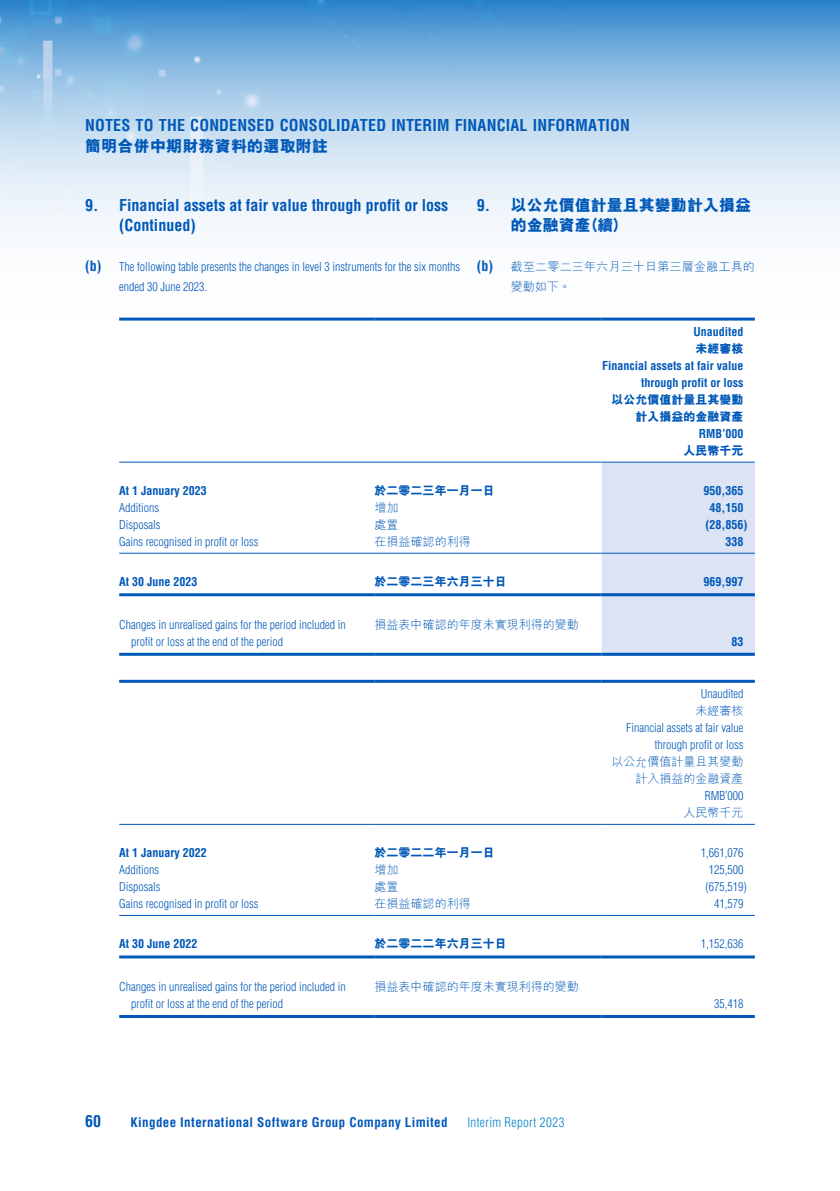
<style>
.page{position:relative;width:840px;height:1191px;background:#fff}
.page>*{position:absolute;margin:0;border:0;box-sizing:border-box;transform-origin:0 0}
.t1{font:700 condensed 16px/20px "Helvetica LT Std";letter-spacing:.01em;color:#0058b8}
.t2{font:800 16px/20px "M Hei HK";color:#0058b8}
.t3{font:700 condensed 13px "Helvetica LT Std";letter-spacing:.03em;color:#0058b8}
.t4{font:300 condensed 13px "Helvetica LT Std";letter-spacing:.03em;color:#007dca}
.t5{font:300 condensed 12px/17px "Helvetica LT Std";color:#0058b8}
.t6{font:700 condensed 12px/17px "Helvetica LT Std";color:#0058b8;text-align:right}
.t7{font:300 12px/20px "M Hei HK";color:#0058b8}
.t8{font:800 12px/17px "M Hei HK";color:#0058b8;text-align:right}
.s1{font-weight:700;font-size:14px}
.s2{font-family:"Helvetica LT Std";font-weight:700;font-stretch:condensed}
.s3{font-family:"Helvetica LT Std";font-weight:700;font-stretch:condensed;font-size:14px}
</style>
<div class="page">
<img style="left:0;top:0;width:839px;height:321px">
<div style="left:601px;top:462px;width:153px;height:191px;background:#dbe3f5"></div>
<hr style="left:119px;top:317px;width:255px;height:3px;background:#0058b8">
<hr style="left:374px;top:317px;width:227px;height:3px;background:#0058b8">
<hr style="left:601px;top:317px;width:153px;height:3px;background:#0058b8">
<hr style="left:119px;top:461px;width:255px;height:1px;background:#0058b8">
<hr style="left:374px;top:461px;width:227px;height:1px;background:#0058b8">
<hr style="left:601px;top:461px;width:153px;height:1px;background:#0058b8">
<hr style="left:119px;top:553px;width:255px;height:1px;background:#0058b8">
<hr style="left:374px;top:553px;width:227px;height:1px;background:#0058b8">
<hr style="left:601px;top:553px;width:153px;height:1px;background:#0058b8">
<hr style="left:119px;top:593px;width:255px;height:3px;background:#0058b8">
<hr style="left:374px;top:593px;width:227px;height:3px;background:#0058b8">
<hr style="left:601px;top:593px;width:153px;height:3px;background:#0058b8">
<hr style="left:119px;top:653px;width:255px;height:3px;background:#0058b8">
<hr style="left:374px;top:653px;width:227px;height:3px;background:#0058b8">
<hr style="left:601px;top:653px;width:153px;height:3px;background:#0058b8">
<hr style="left:119px;top:680px;width:255px;height:3px;background:#0058b8">
<hr style="left:374px;top:680px;width:227px;height:3px;background:#0058b8">
<hr style="left:601px;top:680px;width:153px;height:3px;background:#0058b8">
<hr style="left:119px;top:824px;width:255px;height:1px;background:#0058b8">
<hr style="left:374px;top:824px;width:227px;height:1px;background:#0058b8">
<hr style="left:601px;top:824px;width:153px;height:1px;background:#0058b8">
<hr style="left:119px;top:915px;width:255px;height:1px;background:#0058b8">
<hr style="left:374px;top:915px;width:227px;height:1px;background:#0058b8">
<hr style="left:601px;top:915px;width:153px;height:1px;background:#0058b8">
<hr style="left:119px;top:955px;width:255px;height:3px;background:#0058b8">
<hr style="left:374px;top:955px;width:227px;height:3px;background:#0058b8">
<hr style="left:601px;top:955px;width:153px;height:3px;background:#0058b8">
<hr style="left:119px;top:1015px;width:255px;height:3px;background:#0058b8">
<hr style="left:374px;top:1015px;width:227px;height:3px;background:#0058b8">
<hr style="left:601px;top:1015px;width:153px;height:3px;background:#0058b8">
<h1 class="t1" style="left:85px;top:115px;width:546px">NOTES TO THE CONDENSED CONSOLIDATED INTERIM FINANCIAL INFORMATION</h1>
<h1 class="t2" style="left:85px;top:136px;width:244px">簡明合併中期財務資料的選取附註</h1>
<h1 class="t1" style="left:119px;top:194px;width:330px;text-indent:-34px">9. Financial assets at fair value through profit or loss (Continued)</h1>
<p class="t5" style="left:119px;top:256px;width:342px;line-height:20px;text-indent:-34px"><span class="s1">(b)</span> The following table presents the changes in level 3 instruments for the six months ended 30 June 2023.</p>
<h1 class="t2" style="left:510px;top:194px;width:241px;text-indent:-34px"><span class="s2">9.</span> 以公允價值計量且其變動計入損益的金融資產（續）</h1>
<p class="t7" style="left:510px;top:256px;width:245px;text-indent:-34px"><span class="s3">(b)</span> 截至二零二三年六月三十日第三層金融工具的變動如下。</p>
<p class="t6" style="left:693px;top:323px;width:52px">Unaudited</p>
<p class="t8" style="left:695px;top:340px;width:49px">未經審核</p>
<p class="t6" style="left:601px;top:357px;width:143px">Financial assets at fair value through profit or loss</p>
<p class="t8" style="left:611px;top:391px;width:133px">以公允價值計量且其變動計入損益的金融資產</p>
<p class="t6" style="left:698px;top:425px;width:46px">RMB’000</p>
<p class="t8" style="left:683px;top:442px;width:61px">人民幣千元</p>
<p class="t6" style="left:119px;top:482px;width:89px">At 1 January 2023</p>
<p class="t8" style="left:374px;top:482px;width:121px">於二零二三年一月一日</p>
<p class="t6" style="left:703px;top:482px;width:41px">950,365</p>
<p class="t5" style="left:119px;top:499px;width:41px">Additions</p>
<p class="t7" style="left:374px;top:497px;width:25px">增加</p>
<p class="t6" style="left:709px;top:499px;width:35px">48,150</p>
<p class="t5" style="left:119px;top:516px;width:43px">Disposals</p>
<p class="t7" style="left:374px;top:514px;width:25px">處置</p>
<p class="t6" style="left:705px;top:516px;width:43px">(28,856)</p>
<p class="t5" style="left:119px;top:533px;width:141px">Gains recognised in profit or loss</p>
<p class="t7" style="left:374px;top:531px;width:97px">在損益確認的利得</p>
<p class="t6" style="left:725px;top:533px;width:19px">338</p>
<p class="t6" style="left:119px;top:573px;width:80px">At 30 June 2023</p>
<p class="t8" style="left:374px;top:573px;width:133px">於二零二三年六月三十日</p>
<p class="t6" style="left:703px;top:573px;width:41px">969,997</p>
<p class="t5" style="left:131px;top:616px;width:216px;text-indent:-12px">Changes in unrealised gains for the period included in profit or loss at the end of the period</p>
<p class="t7" style="left:374px;top:614px;width:205px">損益表中確認的年度未實現利得的變動</p>
<p class="t6" style="left:731px;top:633px;width:13px">83</p>
<p class="t5" style="left:700px;top:685px;width:44px">Unaudited</p>
<p class="t7" style="left:695px;top:700px;width:49px">未經審核</p>
<p class="t5" style="left:625px;top:719px;width:119px;text-align:right">Financial assets at fair value through profit or loss</p>
<p class="t7" style="left:611px;top:753px;width:133px;line-height:17px;text-align:right">以公允價值計量且其變動計入損益的金融資產</p>
<p class="t5" style="left:704px;top:787px;width:40px">RMB’000</p>
<p class="t7" style="left:683px;top:802px;width:61px">人民幣千元</p>
<p class="t6" style="left:119px;top:844px;width:89px">At 1 January 2022</p>
<p class="t8" style="left:374px;top:844px;width:121px">於二零二二年一月一日</p>
<p class="t5" style="left:700px;top:844px;width:44px">1,661,076</p>
<p class="t5" style="left:119px;top:861px;width:41px">Additions</p>
<p class="t7" style="left:374px;top:859px;width:25px">增加</p>
<p class="t5" style="left:708px;top:861px;width:36px">125,500</p>
<p class="t5" style="left:119px;top:878px;width:43px">Disposals</p>
<p class="t7" style="left:374px;top:876px;width:25px">處置</p>
<p class="t5" style="left:705px;top:878px;width:43px">(675,519)</p>
<p class="t5" style="left:119px;top:895px;width:141px">Gains recognised in profit or loss</p>
<p class="t7" style="left:374px;top:893px;width:97px">在損益確認的利得</p>
<p class="t5" style="left:713px;top:895px;width:31px">41,579</p>
<p class="t6" style="left:119px;top:935px;width:80px">At 30 June 2022</p>
<p class="t8" style="left:374px;top:935px;width:133px">於二零二二年六月三十日</p>
<p class="t5" style="left:700px;top:935px;width:44px">1,152,636</p>
<p class="t5" style="left:131px;top:978px;width:216px;text-indent:-12px">Changes in unrealised gains for the period included in profit or loss at the end of the period</p>
<p class="t7" style="left:374px;top:976px;width:205px">損益表中確認的年度未實現利得的變動</p>
<p class="t5" style="left:713px;top:995px;width:31px">35,418</p>
<h1 class="t1" style="left:85px;top:1110px;width:17px">60</h1>
<p class="t3" style="left:130px;top:1113px;width:318px">Kingdee International Software Group Company Limited</p>
<p class="t4" style="left:467px;top:1113px;width:99px">Interim Report 2023</p>
</div>
